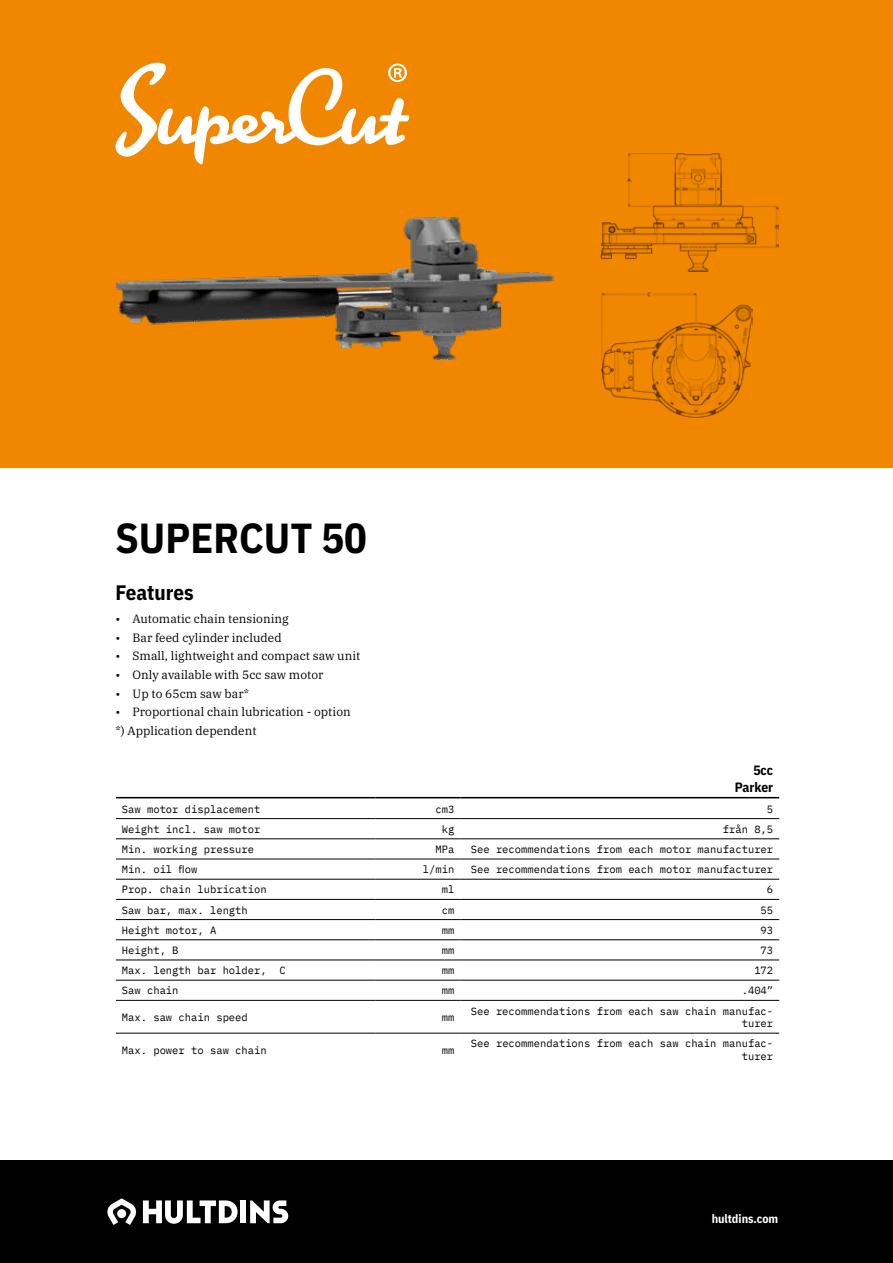
<style>
.page{position:relative;width:893px;height:1263px;background:#fff}
.page>*{position:absolute;margin:0;border:0;box-sizing:border-box;transform-origin:0 0}
.t1{font:700 42.15px "IBM Plex Sans Cond";color:#000}
.t2{font:700 21px "IBM Plex Sans Cond";color:#000}
.t3{font:700 13.5px/16.2px "IBM Plex Sans Cond";color:#000;text-align:right}
.t4{font:12px/18.6px "IBM Plex Serif";color:#000}
.t5{font:700 12px "IBM Plex Sans Cond";color:#fff}
.t6{font:10.5px/12.6px "IBM Plex Mono";color:#000;text-align:right}
</style>
<div class="page">
<div style="left:0;top:0;width:893px;height:468px;background:#f18700"></div>
<hr style="left:116px;top:797px;width:259px;height:1px;background:#000">
<hr style="left:375px;top:797px;width:85px;height:1px;background:#000">
<hr style="left:460px;top:797px;width:319px;height:1px;background:#000">
<hr style="left:116px;top:818px;width:259px;height:1px;background:#000">
<hr style="left:375px;top:818px;width:85px;height:1px;background:#000">
<hr style="left:460px;top:818px;width:319px;height:1px;background:#000">
<hr style="left:116px;top:838px;width:259px;height:1px;background:#000">
<hr style="left:116px;top:859px;width:259px;height:1px;background:#000">
<hr style="left:116px;top:879px;width:259px;height:1px;background:#000">
<hr style="left:116px;top:899px;width:259px;height:1px;background:#000">
<hr style="left:116px;top:919px;width:259px;height:1px;background:#000">
<hr style="left:116px;top:939px;width:259px;height:1px;background:#000">
<hr style="left:116px;top:960px;width:259px;height:1px;background:#000">
<hr style="left:116px;top:980px;width:259px;height:1px;background:#000">
<hr style="left:116px;top:1000px;width:259px;height:1px;background:#000">
<hr style="left:116px;top:1033px;width:259px;height:1px;background:#000">
<hr style="left:375px;top:838px;width:85px;height:1px;background:#000">
<hr style="left:460px;top:838px;width:319px;height:1px;background:#000">
<hr style="left:375px;top:859px;width:85px;height:1px;background:#000">
<hr style="left:460px;top:859px;width:319px;height:1px;background:#000">
<hr style="left:375px;top:879px;width:85px;height:1px;background:#000">
<hr style="left:460px;top:879px;width:319px;height:1px;background:#000">
<hr style="left:375px;top:899px;width:85px;height:1px;background:#000">
<hr style="left:460px;top:899px;width:319px;height:1px;background:#000">
<hr style="left:375px;top:919px;width:85px;height:1px;background:#000">
<hr style="left:460px;top:919px;width:319px;height:1px;background:#000">
<hr style="left:375px;top:939px;width:85px;height:1px;background:#000">
<hr style="left:460px;top:939px;width:319px;height:1px;background:#000">
<hr style="left:375px;top:960px;width:85px;height:1px;background:#000">
<hr style="left:460px;top:960px;width:319px;height:1px;background:#000">
<hr style="left:375px;top:980px;width:85px;height:1px;background:#000">
<hr style="left:460px;top:980px;width:319px;height:1px;background:#000">
<hr style="left:375px;top:1000px;width:85px;height:1px;background:#000">
<hr style="left:460px;top:1000px;width:319px;height:1px;background:#000">
<hr style="left:375px;top:1033px;width:85px;height:1px;background:#000">
<hr style="left:460px;top:1033px;width:319px;height:1px;background:#000">
<img style="left:116px;top:217px;width:438px;height:143px">
<img style="left:601px;top:292px;width:151px;height:125px">
<img style="left:601px;top:153px;width:177px;height:118px">
<div style="left:0;top:1160px;width:893px;height:103px;background:#000"></div>
<svg style="left:143px;top:1200px;width:95px;height:24px"></svg>
<div style="left:240px;top:1200px;width:6px;height:23px;background:#fff"></div>
<svg style="left:250px;top:1200px;width:38px;height:23px"></svg>
<svg style="left:107px;top:1198px;width:30px;height:27px"></svg>
<div style="left:117px;top:1209px;width:9px;height:9px;background:#fff;border-radius:50%"></div>
<svg style="left:115px;top:63px;width:295px;height:102px"></svg>
<h1 class="t1" style="left:116px;top:505px;width:253px">SUPERCUT 50</h1>
<h2 class="t2" style="left:116px;top:576px;width:80px">Features</h2>
<p class="t4" style="left:116px;top:608px;width:175px">• Automatic chain tensioning</p>
<p class="t4" style="left:116px;top:627px;width:168px">• Bar feed cylinder included</p>
<p class="t4" style="left:116px;top:646px;width:246px">• Small, lightweight and compact saw unit</p>
<p class="t4" style="left:116px;top:664px;width:209px">• Only available with 5cc saw motor</p>
<p class="t4" style="left:116px;top:683px;width:135px">• Up to 65cm saw bar*</p>
<p class="t4" style="left:116px;top:702px;width:237px">• Proportional chain lubrication - option *) Application dependent</p>
<p class="t3" style="left:735px;top:761px;width:40px">5cc<br>Parker</p>
<p class="t6" style="left:122px;top:802px;width:140px">Saw motor displacement</p>
<p class="t6" style="left:435px;top:802px;width:20px">cm3</p>
<p class="t6" style="left:767px;top:802px;width:8px">5</p>
<p class="t6" style="left:122px;top:822px;width:140px">Weight incl. saw motor</p>
<p class="t6" style="left:442px;top:822px;width:14px">kg</p>
<p class="t6" style="left:723px;top:822px;width:52px">från 8,5</p>
<p class="t6" style="left:122px;top:842px;width:134px">Min. working pressure</p>
<p class="t6" style="left:435px;top:842px;width:20px">MPa</p>
<p class="t6" style="left:471px;top:842px;width:304px">See recommendations from each motor manufacturer</p>
<p class="t6" style="left:122px;top:862px;width:77px">Min. oil flow</p>
<p class="t6" style="left:423px;top:862px;width:33px">l/min</p>
<p class="t6" style="left:471px;top:862px;width:304px">See recommendations from each motor manufacturer</p>
<p class="t6" style="left:122px;top:882px;width:146px">Prop. chain lubrication</p>
<p class="t6" style="left:442px;top:882px;width:14px">ml</p>
<p class="t6" style="left:767px;top:882px;width:8px">6</p>
<p class="t6" style="left:122px;top:903px;width:127px">Saw bar, max. length</p>
<p class="t6" style="left:442px;top:903px;width:14px">cm</p>
<p class="t6" style="left:761px;top:903px;width:14px">55</p>
<p class="t6" style="left:122px;top:923px;width:96px">Height motor, A</p>
<p class="t6" style="left:442px;top:923px;width:14px">mm</p>
<p class="t6" style="left:761px;top:923px;width:14px">93</p>
<p class="t6" style="left:122px;top:943px;width:58px">Height, B</p>
<p class="t6" style="left:442px;top:943px;width:14px">mm</p>
<p class="t6" style="left:761px;top:943px;width:14px">73</p>
<p class="t6" style="left:122px;top:963px;width:165px">Max. length bar holder, C</p>
<p class="t6" style="left:442px;top:963px;width:14px">mm</p>
<p class="t6" style="left:754px;top:963px;width:20px">172</p>
<p class="t6" style="left:122px;top:983px;width:58px">Saw chain</p>
<p class="t6" style="left:442px;top:983px;width:14px">mm</p>
<p class="t6" style="left:742px;top:983px;width:33px">.404”</p>
<p class="t6" style="left:122px;top:1010px;width:128px">Max. saw chain speed</p>
<p class="t6" style="left:442px;top:1010px;width:14px">mm</p>
<p class="t6" style="left:471px;top:1004px;width:304px">See recommendations from each saw chain manufac&shy;turer</p>
<p class="t6" style="left:122px;top:1043px;width:146px">Max. power to saw chain</p>
<p class="t6" style="left:442px;top:1043px;width:14px">mm</p>
<p class="t6" style="left:471px;top:1036px;width:304px">See recommendations from each saw chain manufac&shy;turer</p>
<p class="t5" style="left:712px;top:1209px;width:68px">hultdins.com</p>
</div>
